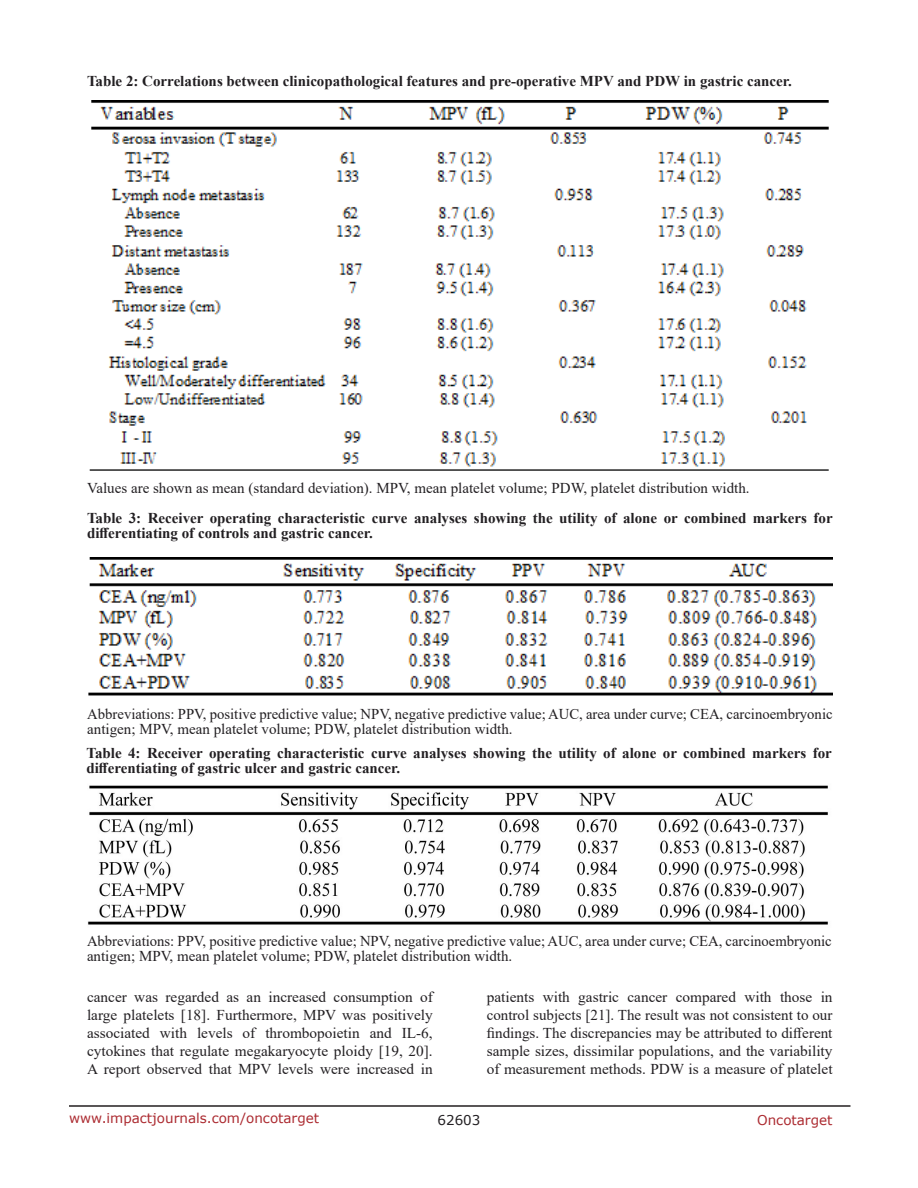
<style>
.page{position:relative;width:918px;height:1188px;background:#fff}
.page>*{position:absolute;margin:0;border:0;box-sizing:border-box;transform-origin:0 0}
.BodyText{font:15px/18px "Times New Roman";color:#221f22;text-align:justify}
.TableText{font:15px/15px "Times New Roman";color:#221f22}
.TableHeading{font:700 15px/15px "Times New Roman";color:#221f22}
.t1{font:13.5px "Verdana";color:#ac2b31}
.t2{font:13.5px "Verdana";color:#221f22}
</style>
<div class="page">
<hr style="left:69px;top:1105px;width:781px;height:2px;background:#231f20">
<img style="left:89px;top:101px;width:740px;height:370px">
<img style="left:88px;top:557px;width:744px;height:139px">
<img style="left:88px;top:785px;width:740px;height:140px">
<p class="TableHeading" style="left:87px;top:73px;width:706px">Table 2: Correlations between clinicopathological features and pre-operative MPV and PDW in gastric cancer.</p>
<p class="TableText" style="left:87px;top:480px;width:664px">Values are shown as mean (standard deviation). MPV, mean platelet volume; PDW, platelet distribution width.</p>
<p class="TableHeading" style="left:87px;top:510px;width:747px">Table 3: Receiver operating characteristic curve analyses showing the utility of alone or combined markers for differentiating of controls and gastric cancer.</p>
<p class="TableText" style="left:87px;top:707px;width:747px">Abbreviations: PPV, positive predictive value; NPV, negative predictive value; AUC, area under curve; CEA, carcinoembryonic antigen; MPV, mean platelet volume; PDW, platelet distribution width.</p>
<p class="TableHeading" style="left:86px;top:745px;width:747px">Table 4: Receiver operating characteristic curve analyses showing the utility of alone or combined markers for differentiating of gastric ulcer and gastric cancer.</p>
<p class="TableText" style="left:87px;top:933px;width:746px">Abbreviations: PPV, positive predictive value; NPV, negative predictive value; AUC, area under curve; CEA, carcinoembryonic antigen; MPV, mean platelet volume; PDW, platelet distribution width.</p>
<p class="BodyText" style="left:87px;top:988px;width:347px">cancer was regarded as an increased consumption of large platelets [18]. Furthermore, MPV was positively associated with levels of thrombopoietin and IL-6, cytokines that regulate megakaryocyte ploidy [19, 20].<br>A report observed that MPV levels were increased in</p>
<p class="BodyText" style="left:487px;top:988px;width:347px">patients with gastric cancer compared with those in control subjects [21]. The result was not consistent to our findings. The discrepancies may be attributed to different sample sizes, dissimilar populations, and the variability of measurement methods. PDW is a measure of platelet</p>
<p class="t1" style="left:69px;top:1109px;width:252px">www.impactjournals.com/oncotarget</p>
<p class="t2" style="left:438px;top:1111px;width:44px">62603</p>
<p class="t1" style="left:757px;top:1111px;width:77px">Oncotarget</p>
</div>
